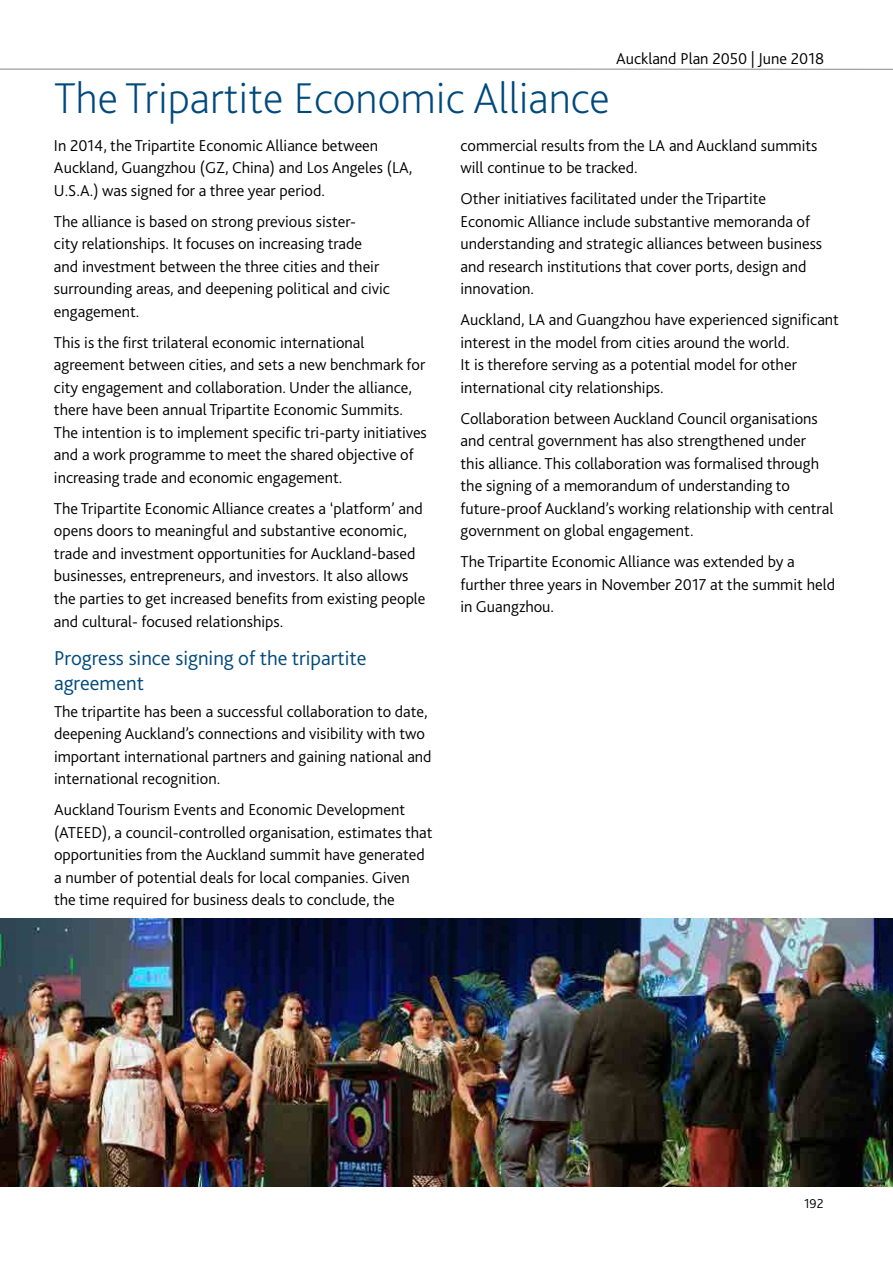
<style>
.page{position:relative;width:893px;height:1263px;background:#fff}
.page>*{position:absolute;margin:0;border:0;box-sizing:border-box;transform-origin:0 0}
.t1{font:200 45px "Bliss";color:#00497c}
.t2{font:300 21px/25.5px "Bliss";color:#00497c}
.t3{font:300 16.5px/22.5px "Bliss";color:#000}
.t4{font:300 13.5px "Bliss";color:#000}
</style>
<div class="page">
<img style="left:0;top:919px;width:893px;height:267px">
<svg style="left:0;top:68px;width:893px;height:2px;background:#c1c2c4"></svg>
<h1 class="t1" style="left:54px;top:70px;width:557px">The Tripartite Economic Alliance</h1>
<p class="t3" style="left:616px;top:47px;width:210px">Auckland Plan 2050 | June 2018</p>
<p class="t3" style="left:54px;top:134px;width:360px">In 2014, the Tripartite Economic Alliance between<br>Auckland, Guangzhou (GZ, China) and Los Angeles (LA,<br>U.S.A.) was signed for a three year period.</p>
<p class="t3" style="left:54px;top:210px;width:337px">The alliance is based on strong previous sister-<br>city relationships. It focuses on increasing trade and investment between the three cities and their surrounding areas, and deepening political and civic engagement.</p>
<p class="t3" style="left:54px;top:331px;width:374px">This is the first trilateral economic international agreement between cities, and sets a new benchmark for city engagement and collaboration. Under the alliance, there have been annual Tripartite Economic Summits.<br>The intention is to implement specific tri-party initiatives and a work programme to meet the shared objective of increasing trade and economic engagement.</p>
<p class="t3" style="left:54px;top:497px;width:373px">The Tripartite Economic Alliance creates a ‘platform’ and opens doors to meaningful and substantive economic, trade and investment opportunities for Auckland-based businesses, entrepreneurs, and investors. It also allows the parties to get increased benefits from existing people and cultural- focused relationships.</p>
<p class="t2" style="left:54px;top:645px;width:314px">Progress since signing of the tripartite agreement</p>
<p class="t3" style="left:54px;top:700px;width:379px">The tripartite has been a successful collaboration to date, deepening Auckland’s connections and visibility with two important international partners and gaining national and international recognition.</p>
<p class="t3" style="left:54px;top:799px;width:380px">Auckland Tourism Events and Economic Development (ATEED), a council-controlled organisation, estimates that opportunities from the Auckland summit have generated a number of potential deals for local companies. Given the time required for business deals to conclude, the</p>
<p class="t3" style="left:460px;top:134px;width:358px">commercial results from the LA and Auckland summits will continue to be tracked.</p>
<p class="t3" style="left:460px;top:187px;width:363px">Other initiatives facilitated under the Tripartite Economic Alliance include substantive memoranda of understanding and strategic alliances between business and research institutions that cover ports, design and innovation.</p>
<p class="t3" style="left:460px;top:308px;width:380px">Auckland, LA and Guangzhou have experienced significant interest in the model from cities around the world.<br>It is therefore serving as a potential model for other international city relationships.</p>
<p class="t3" style="left:460px;top:407px;width:374px">Collaboration between Auckland Council organisations and central government has also strengthened under this alliance. This collaboration was formalised through the signing of a memorandum of understanding to future-proof Auckland’s working relationship with central government on global engagement.</p>
<p class="t3" style="left:460px;top:551px;width:376px">The Tripartite Economic Alliance was extended by a further three years in November 2017 at the summit held in Guangzhou.</p>
<p class="t4" style="left:804px;top:1195px;width:21px">192</p>
</div>
